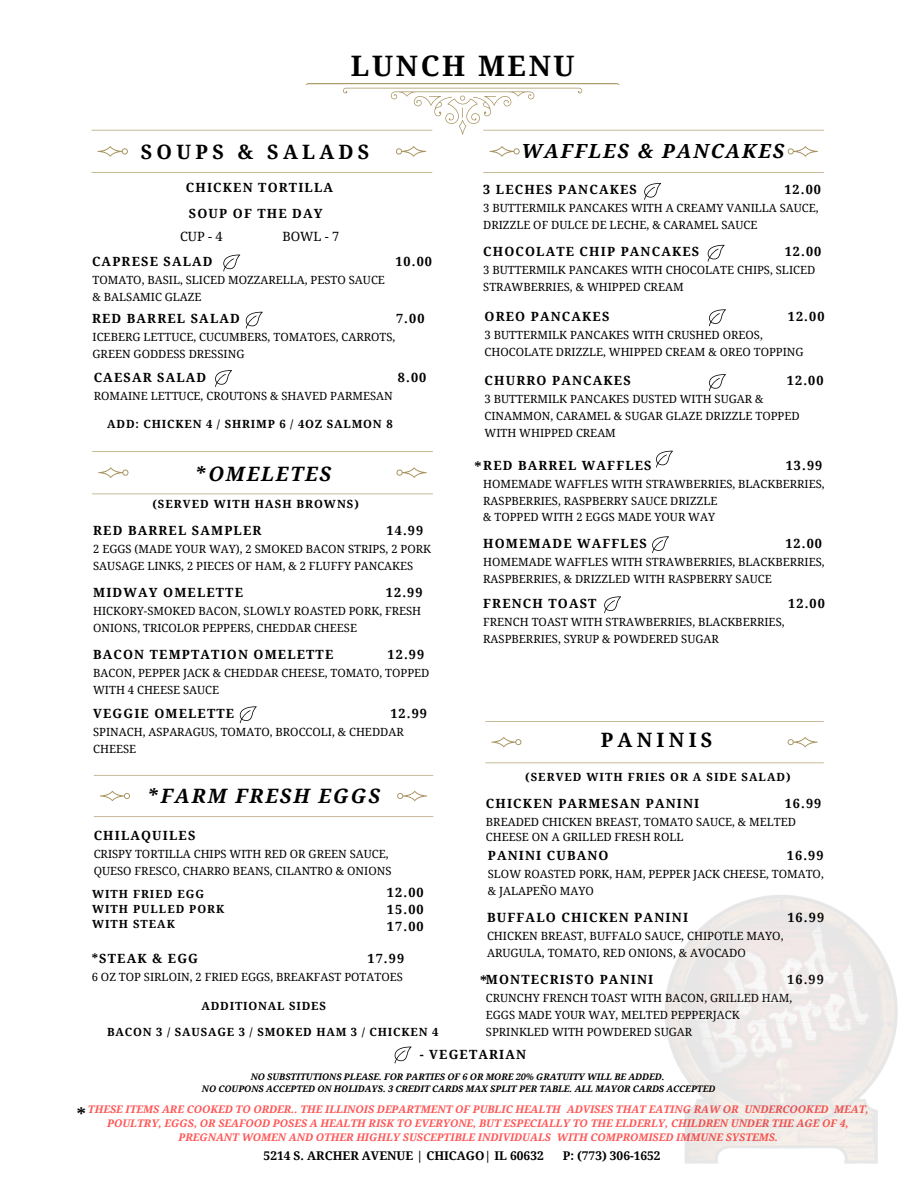
<style>
.page{position:relative;width:918px;height:1188px;background:#fff}
.page>*{position:absolute;margin:0;border:0;box-sizing:border-box;transform-origin:0 0}
.t1{font:700 28.2px "Noto Serif";letter-spacing:.095em;color:#000}
.t2{font:italic 700 19.8px "Noto Serif";letter-spacing:.095em;color:#000}
.t3{font:700 19.8px "Noto Serif";letter-spacing:.215em;color:#000}
.t4{font:italic 700 19.5px "Noto Serif";letter-spacing:.095em;color:#000}
.t5{font:700 18px "Noto Serif";color:#000}
.t6{font:700 13.95px "Noto Serif";color:#000}
.t7{font:700 12.75px "Noto Serif";letter-spacing:.09em;color:#000}
.t8{font:12.75px "Noto Serif";color:#000}
.t9{font:700 12px "Noto Serif";color:#000}
.t10{font:11.4px/17.1px "Noto Serif";color:#000}
.t11{font:11.25px/17px "Noto Serif";color:#000}
.t12{font:700 11.25px "Noto Serif";letter-spacing:.09em;color:#000}
.t13{font:700 11.25px "Noto Serif";letter-spacing:.07em;color:#000}
.t14{font:italic 700 10.5px/14px "Noto Serif";color:#ff5757;text-align:center}
.t15{font:italic 700 9px "Noto Serif";color:#000}
</style>
<div class="page">
<svg style="left:489px;top:146px;width:31px;height:11px"></svg>
<svg style="left:788px;top:146px;width:30px;height:11px"></svg>
<svg style="left:483px;top:172px;width:341px;height:1px"></svg>
<svg style="left:98px;top:467px;width:30px;height:11px"></svg>
<svg style="left:396px;top:467px;width:31px;height:11px"></svg>
<svg style="left:92px;top:494px;width:341px;height:1px"></svg>
<svg style="left:92px;top:451px;width:341px;height:1px"></svg>
<svg style="left:100px;top:791px;width:30px;height:10px"></svg>
<svg style="left:397px;top:791px;width:30px;height:10px"></svg>
<svg style="left:94px;top:816px;width:339px;height:1px"></svg>
<svg style="left:94px;top:775px;width:339px;height:1px"></svg>
<svg style="left:98px;top:146px;width:30px;height:11px"></svg>
<svg style="left:396px;top:146px;width:30px;height:11px"></svg>
<svg style="left:91px;top:172px;width:341px;height:1px"></svg>
<svg style="left:91px;top:83px;width:733px;height:52px"></svg>
<svg style="left:491px;top:737px;width:30px;height:10px"></svg>
<svg style="left:788px;top:737px;width:30px;height:10px"></svg>
<svg style="left:485px;top:763px;width:339px;height:1px"></svg>
<svg style="left:485px;top:721px;width:339px;height:1px"></svg>
<svg style="left:395px;top:1047px;width:17px;height:16px"></svg>
<svg style="left:240px;top:706px;width:17px;height:17px"></svg>
<svg style="left:604px;top:596px;width:17px;height:17px"></svg>
<svg style="left:652px;top:536px;width:17px;height:17px"></svg>
<svg style="left:656px;top:451px;width:17px;height:17px"></svg>
<svg style="left:708px;top:245px;width:17px;height:17px"></svg>
<svg style="left:709px;top:309px;width:17px;height:17px"></svg>
<svg style="left:709px;top:374px;width:17px;height:17px"></svg>
<svg style="left:644px;top:183px;width:17px;height:17px"></svg>
<svg style="left:223px;top:255px;width:17px;height:16px"></svg>
<svg style="left:246px;top:312px;width:17px;height:17px"></svg>
<svg style="left:215px;top:370px;width:17px;height:17px"></svg>
<img style="left:665px;top:895px;width:233px;height:269px">
<p class="t1" style="left:351px;top:45px;width:225px">LUNCH MENU</p>
<p class="t3" style="left:141px;top:138px;width:230px">SOUPS &amp; SALADS</p>
<p class="t7" style="left:186px;top:179px;width:149px">CHICKEN TORTILLA</p>
<p class="t7" style="left:189px;top:204px;width:135px">SOUP OF THE DAY</p>
<p class="t8" style="left:180px;top:227px;width:44px">CUP - 4</p>
<p class="t8" style="left:282px;top:227px;width:58px">BOWL - 7</p>
<p class="t7" style="left:92px;top:252px;width:122px">CAPRESE SALAD</p>
<p class="t7" style="left:395px;top:252px;width:38px">10.00</p>
<p class="t11" style="left:93px;top:271px;width:294px">TOMATO, BASIL, SLICED MOZZARELLA, PESTO SAUCE</p>
<p class="t11" style="left:93px;top:288px;width:111px">&amp; BALSAMIC GLAZE</p>
<p class="t7" style="left:92px;top:310px;width:149px">RED BARREL SALAD</p>
<p class="t7" style="left:396px;top:310px;width:30px">7.00</p>
<p class="t11" style="left:93px;top:329px;width:304px">ICEBERG LETTUCE, CUCUMBERS, TOMATOES, CARROTS,<br>GREEN GODDESS DRESSING</p>
<p class="t7" style="left:94px;top:368px;width:114px">CAESAR SALAD</p>
<p class="t7" style="left:398px;top:368px;width:30px">8.00</p>
<p class="t11" style="left:94px;top:387px;width:301px">ROMAINE LETTUCE, CROUTONS &amp; SHAVED PARMESAN</p>
<p class="t13" style="left:107px;top:416px;width:287px">ADD: CHICKEN 4 / SHRIMP 6 / 4OZ SALMON 8</p>
<p class="t2" style="left:194px;top:460px;width:138px">*OMELETES</p>
<p class="t12" style="left:152px;top:496px;width:208px">(SERVED WITH HASH BROWNS)</p>
<p class="t7" style="left:93px;top:522px;width:170px">RED BARREL SAMPLER</p>
<p class="t7" style="left:387px;top:522px;width:38px">14.99</p>
<p class="t11" style="left:93px;top:540px;width:339px">2 EGGS (MADE YOUR WAY), 2 SMOKED BACON STRIPS, 2 PORK<br>SAUSAGE LINKS, 2 PIECES OF HAM, &amp; 2 FLUFFY PANCAKES</p>
<p class="t7" style="left:93px;top:583px;width:151px">MIDWAY OMELETTE</p>
<p class="t7" style="left:386px;top:583px;width:38px">12.99</p>
<p class="t11" style="left:93px;top:602px;width:330px">HICKORY-SMOKED BACON, SLOWLY ROASTED PORK, FRESH<br>ONIONS, TRICOLOR PEPPERS, CHEDDAR CHEESE</p>
<p class="t7" style="left:93px;top:645px;width:242px">BACON TEMPTATION OMELETTE</p>
<p class="t7" style="left:388px;top:645px;width:38px">12.99</p>
<p class="t11" style="left:93px;top:664px;width:338px">BACON, PEPPER JACK &amp; CHEDDAR CHEESE, TOMATO, TOPPED<br>WITH 4 CHEESE SAUCE</p>
<p class="t7" style="left:93px;top:704px;width:143px">VEGGIE OMELETTE</p>
<p class="t7" style="left:390px;top:704px;width:38px">12.99</p>
<p class="t11" style="left:93px;top:723px;width:312px">SPINACH, ASPARAGUS, TOMATO, BROCCOLI, &amp; CHEDDAR<br>CHEESE</p>
<p class="t2" style="left:147px;top:782px;width:235px">*FARM FRESH EGGS</p>
<p class="t7" style="left:94px;top:827px;width:103px">CHILAQUILES</p>
<p class="t11" style="left:94px;top:846px;width:296px">CRISPY TORTILLA CHIPS WITH RED OR GREEN SAUCE,</p>
<p class="t11" style="left:94px;top:862px;width:299px">QUESO FRESCO, CHARRO BEANS, CILANTRO &amp; ONIONS</p>
<p class="t12" style="left:92px;top:886px;width:114px">WITH FRIED EGG</p>
<p class="t12" style="left:92px;top:901px;width:134px">WITH PULLED PORK</p>
<p class="t12" style="left:92px;top:916px;width:84px">WITH STEAK</p>
<p class="t7" style="left:387px;top:884px;width:38px">12.00</p>
<p class="t7" style="left:387px;top:901px;width:38px">15.00</p>
<p class="t7" style="left:387px;top:918px;width:38px">17.00</p>
<p class="t7" style="left:92px;top:949px;width:108px">*STEAK &amp; EGG</p>
<p class="t7" style="left:368px;top:949px;width:38px">17.99</p>
<p class="t11" style="left:92px;top:968px;width:313px">6 OZ TOP SIRLOIN, 2 FRIED EGGS, BREAKFAST POTATOES</p>
<p class="t13" style="left:202px;top:998px;width:126px">ADDITIONAL SIDES</p>
<p class="t13" style="left:107px;top:1024px;width:333px">BACON 3 / SAUSAGE 3 / SMOKED HAM 3 / CHICKEN 4</p>
<p class="t4" style="left:521px;top:137px;width:264px">WAFFLES &amp; PANCAKES</p>
<p class="t7" style="left:483px;top:181px;width:155px">3 LECHES PANCAKES</p>
<p class="t7" style="left:784px;top:181px;width:38px">12.00</p>
<p class="t11" style="left:483px;top:200px;width:337px">3 BUTTERMILK PANCAKES WITH A CREAMY VANILLA SAUCE,<br>DRIZZLE OF DULCE DE LECHE, &amp; CARAMEL SAUCE</p>
<p class="t7" style="left:483px;top:243px;width:218px">CHOCOLATE CHIP PANCAKES</p>
<p class="t7" style="left:785px;top:243px;width:38px">12.00</p>
<p class="t11" style="left:483px;top:261px;width:334px">3 BUTTERMILK PANCAKES WITH CHOCOLATE CHIPS, SLICED<br>STRAWBERRIES, &amp; WHIPPED CREAM</p>
<p class="t7" style="left:485px;top:307px;width:126px">OREO PANCAKES</p>
<p class="t7" style="left:788px;top:307px;width:38px">12.00</p>
<p class="t11" style="left:485px;top:326px;width:320px">3 BUTTERMILK PANCAKES WITH CRUSHED OREOS,<br>CHOCOLATE DRIZZLE, WHIPPED CREAM &amp; OREO TOPPING</p>
<p class="t7" style="left:485px;top:371px;width:148px">CHURRO PANCAKES</p>
<p class="t7" style="left:787px;top:371px;width:38px">12.00</p>
<p class="t11" style="left:485px;top:390px;width:317px">3 BUTTERMILK PANCAKES DUSTED WITH SUGAR &amp;<br>CINAMMON, CARAMEL &amp; SUGAR GLAZE DRIZZLE TOPPED<br>WITH WHIPPED CREAM</p>
<p class="t7" style="left:483px;top:456px;width:170px">RED BARREL WAFFLES</p>
<p class="t7" style="left:786px;top:456px;width:38px">13.99</p>
<p class="t11" style="left:483px;top:475px;width:343px">HOMEMADE WAFFLES WITH STRAWBERRIES, BLACKBERRIES,<br>RASPBERRIES, RASPBERRY SAUCE DRIZZLE</p>
<p class="t11" style="left:483px;top:509px;width:233px">&amp; TOPPED WITH 2 EGGS MADE YOUR WAY</p>
<p class="t7" style="left:483px;top:534px;width:165px">HOMEMADE WAFFLES</p>
<p class="t7" style="left:785px;top:534px;width:38px">12.00</p>
<p class="t11" style="left:483px;top:553px;width:343px">HOMEMADE WAFFLES WITH STRAWBERRIES, BLACKBERRIES,<br>RASPBERRIES, &amp; DRIZZLED WITH RASPBERRY SAUCE</p>
<p class="t7" style="left:483px;top:594px;width:115px">FRENCH TOAST</p>
<p class="t7" style="left:788px;top:594px;width:38px">12.00</p>
<p class="t11" style="left:483px;top:613px;width:303px">FRENCH TOAST WITH STRAWBERRIES, BLACKBERRIES,</p>
<p class="t11" style="left:483px;top:630px;width:237px">RASPBERRIES, SYRUP &amp; POWDERED SUGAR</p>
<p class="t6" style="left:475px;top:457px;width:9px">*</p>
<p class="t3" style="left:601px;top:726px;width:113px">PANINIS</p>
<p class="t12" style="left:525px;top:769px;width:267px">(SERVED WITH FRIES OR A SIDE SALAD)</p>
<p class="t7" style="left:486px;top:794px;width:215px">CHICKEN PARMESAN PANINI</p>
<p class="t7" style="left:785px;top:794px;width:38px">16.99</p>
<p class="t11" style="left:486px;top:814px;width:312px;line-height:15px">BREADED CHICKEN BREAST, TOMATO SAUCE, &amp; MELTED<br>CHEESE ON A GRILLED FRESH ROLL</p>
<p class="t7" style="left:488px;top:846px;width:122px">PANINI CUBANO</p>
<p class="t7" style="left:787px;top:846px;width:38px">16.99</p>
<p class="t11" style="left:488px;top:865px;width:338px">SLOW ROASTED PORK, HAM, PEPPER JACK CHEESE, TOMATO, &amp; JALAPEÑO MAYO</p>
<p class="t7" style="left:487px;top:908px;width:203px">BUFFALO CHICKEN PANINI</p>
<p class="t7" style="left:787px;top:908px;width:38px">16.99</p>
<p class="t10" style="left:487px;top:927px;width:298px">CHICKEN BREAST, BUFFALO SAUCE, CHIPOTLE MAYO,<br>ARUGULA, TOMATO, RED ONIONS, &amp; AVOCADO</p>
<p class="t7" style="left:486px;top:971px;width:169px">MONTECRISTO PANINI</p>
<p class="t7" style="left:787px;top:971px;width:38px">16.99</p>
<p class="t11" style="left:486px;top:989px;width:308px">CRUNCHY FRENCH TOAST WITH BACON, GRILLED HAM,<br>EGGS MADE YOUR WAY, MELTED PEPPERJACK</p>
<p class="t11" style="left:486px;top:1023px;width:208px">SPRINKLED WITH POWDERED SUGAR</p>
<p class="t6" style="left:480px;top:971px;width:8px">*</p>
<p class="t7" style="left:420px;top:1045px;width:108px">- VEGETARIAN</p>
<p class="t15" style="left:251px;top:1071px;width:415px">NO SUBSTITUTIONS PLEASE. FOR PARTIES OF 6 OR MORE 20% GRATUITY WILL BE ADDED.</p>
<p class="t15" style="left:202px;top:1083px;width:515px">NO COUPONS ACCEPTED ON HOLIDAYS. 3 CREDIT CARDS MAX SPLIT PER TABLE. ALL MAYOR CARDS ACCEPTED</p>
<p class="t14" style="left:88px;top:1102px;width:782px">THESE ITEMS ARE COOKED TO ORDER.. THE ILLINOIS DEPARTMENT OF PUBLIC HEALTH ADVISES THAT EATING RAW OR UNDERCOOKED MEAT,<br>POULTRY, EGGS, OR SEAFOOD POSES A HEALTH RISK TO EVERYONE, BUT ESPECIALLY TO THE ELDERLY, CHILDREN UNDER THE AGE OF 4,<br>PREGNANT WOMEN AND OTHER HIGHLY SUSCEPTIBLE INDIVIDUALS WITH COMPROMISED IMMUNE SYSTEMS.</p>
<p class="t5" style="left:77px;top:1101px;width:11px">*</p>
<p class="t9" style="left:264px;top:1147px;width:282px">5214 S. ARCHER AVENUE | CHICAGO| IL 60632</p>
<p class="t9" style="left:563px;top:1147px;width:99px">P: (773) 306-1652</p>
</div>
